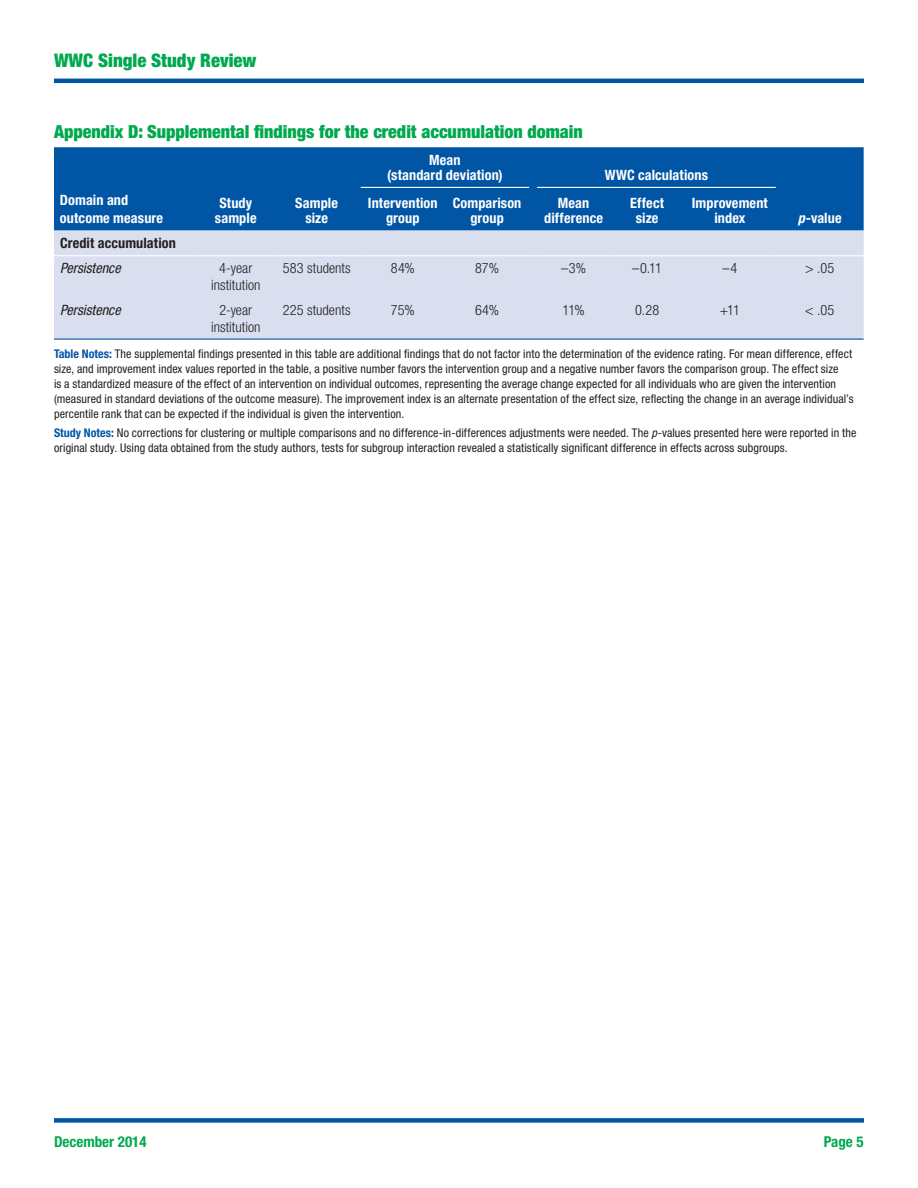
<style>
.page{position:relative;width:918px;height:1188px;background:#fff}
.page>*{position:absolute;margin:0;border:0;box-sizing:border-box;transform-origin:0 0}
.t1{font:900 condensed 18.75px "Helvetica Neue LT Std";color:#00a94e}
.Table_title{font:900 condensed 18px "Helvetica Neue LT Std";color:#00a94e}
.t2{font:700 condensed 15px "Helvetica Neue LT Std";color:#00a94e}
.Table_sub_head-cen{font:700 condensed 14.25px/15px "Helvetica Neue LT Std";letter-spacing:.01em;color:#fff;text-align:center}
.Table_body_text-ce{font:300 condensed 14.25px/16.5px "Helvetica Neue LT Std";letter-spacing:.005em;color:#231f20;text-align:center}
.Table_sub_head_whi{font:700 condensed 14.25px/18px "Helvetica Neue LT Std";letter-spacing:.01em;color:#fff}
.Table_row_head-ita{font:italic condensed 14.25px "Helvetica Neue LT Std";color:#231f20}
.Table_sub_head-bla{font:700 condensed 14.25px "Helvetica Neue LT Std";letter-spacing:.005em;color:#231f20}
.Table_note{font:condensed 12px/15px "Helvetica Neue LT Std";letter-spacing:.01em;color:#231f20}
.s1{font-style:italic}
.s2{font-weight:700;color:#0155a5}
</style>
<div class="page">
<div style="left:54px;top:1118px;width:810px;height:5px;background:#0155a5"></div>
<hr style="left:54px;top:79px;width:810px;height:4px;background:#0155a5">
<div style="left:54px;top:147px;width:810px;height:84px;background:#0155a5"></div>
<div style="left:54px;top:231px;width:810px;height:108px;background:#d9dfef"></div>
<hr style="left:54px;top:255px;width:145px;height:1px;background:#fff">
<hr style="left:199px;top:255px;width:74px;height:1px;background:#fff">
<hr style="left:273px;top:255px;width:88px;height:1px;background:#fff">
<hr style="left:361px;top:255px;width:84px;height:1px;background:#fff">
<hr style="left:445px;top:255px;width:84px;height:1px;background:#fff">
<hr style="left:537px;top:255px;width:73px;height:1px;background:#fff">
<hr style="left:610px;top:255px;width:74px;height:1px;background:#fff">
<hr style="left:684px;top:255px;width:92px;height:1px;background:#fff">
<hr style="left:776px;top:255px;width:88px;height:1px;background:#fff">
<hr style="left:361px;top:187px;width:84px;height:1px;background:#fff">
<hr style="left:445px;top:187px;width:84px;height:1px;background:#fff">
<hr style="left:537px;top:187px;width:73px;height:1px;background:#fff">
<hr style="left:610px;top:187px;width:74px;height:1px;background:#fff">
<hr style="left:684px;top:187px;width:92px;height:1px;background:#fff">
<hr style="left:54px;top:339px;width:145px;height:1px;background:#0155a5">
<hr style="left:199px;top:339px;width:74px;height:1px;background:#0155a5">
<hr style="left:273px;top:339px;width:88px;height:1px;background:#0155a5">
<hr style="left:361px;top:339px;width:84px;height:1px;background:#0155a5">
<hr style="left:445px;top:339px;width:84px;height:1px;background:#0155a5">
<hr style="left:537px;top:339px;width:73px;height:1px;background:#0155a5">
<hr style="left:610px;top:339px;width:74px;height:1px;background:#0155a5">
<hr style="left:684px;top:339px;width:92px;height:1px;background:#0155a5">
<hr style="left:776px;top:339px;width:88px;height:1px;background:#0155a5">
<h1 class="t1" style="left:54px;top:49px;width:204px">WWC Single Study Review</h1>
<p class="Table_title" style="left:54px;top:121px;width:530px">Appendix D: Supplemental findings for the credit accumulation domain</p>
<p class="Table_sub_head-cen" style="left:387px;top:152px;width:117px">Mean<br>(standard deviation)</p>
<p class="Table_sub_head-cen" style="left:605px;top:167px;width:105px">WWC calculations</p>
<p class="Table_sub_head_whi" style="left:60px;top:191px;width:105px">Domain and outcome measure</p>
<p class="Table_sub_head-cen" style="left:215px;top:195px;width:43px">Study sample</p>
<p class="Table_sub_head-cen" style="left:295px;top:195px;width:44px">Sample size</p>
<p class="Table_sub_head-cen" style="left:368px;top:195px;width:71px">Intervention group</p>
<p class="Table_sub_head-cen" style="left:453px;top:195px;width:70px">Comparison group</p>
<p class="Table_sub_head-cen" style="left:544px;top:195px;width:60px">Mean difference</p>
<p class="Table_sub_head-cen" style="left:630px;top:195px;width:35px">Effect size</p>
<p class="Table_sub_head-cen" style="left:692px;top:195px;width:77px">Improvement index</p>
<p class="Table_sub_head-cen" style="left:798px;top:210px;width:45px"><span class="s1">p</span>-value</p>
<p class="Table_sub_head-bla" style="left:60px;top:235px;width:117px">Credit accumulation</p>
<p class="Table_row_head-ita" style="left:60px;top:260px;width:62px">Persistence</p>
<p class="Table_body_text-ce" style="left:211px;top:260px;width:51px">4-year institution</p>
<p class="Table_body_text-ce" style="left:283px;top:260px;width:70px">583 students</p>
<p class="Table_body_text-ce" style="left:391px;top:260px;width:25px">84%</p>
<p class="Table_body_text-ce" style="left:475px;top:260px;width:26px">87%</p>
<p class="Table_body_text-ce" style="left:561px;top:260px;width:26px">–3%</p>
<p class="Table_body_text-ce" style="left:632px;top:260px;width:31px">–0.11</p>
<p class="Table_body_text-ce" style="left:723px;top:260px;width:16px">–4</p>
<p class="Table_body_text-ce" style="left:805px;top:260px;width:31px">&gt; .05</p>
<p class="Table_row_head-ita" style="left:60px;top:302px;width:62px">Persistence</p>
<p class="Table_body_text-ce" style="left:211px;top:302px;width:51px">2-year institution</p>
<p class="Table_body_text-ce" style="left:283px;top:302px;width:69px">225 students</p>
<p class="Table_body_text-ce" style="left:391px;top:302px;width:25px">75%</p>
<p class="Table_body_text-ce" style="left:475px;top:302px;width:26px">64%</p>
<p class="Table_body_text-ce" style="left:563px;top:302px;width:24px">11%</p>
<p class="Table_body_text-ce" style="left:635px;top:302px;width:26px">0.28</p>
<p class="Table_body_text-ce" style="left:720px;top:302px;width:22px">+11</p>
<p class="Table_body_text-ce" style="left:805px;top:302px;width:31px">&lt; .05</p>
<p class="Table_note" style="left:54px;top:346px;width:801px"><span class="s2">Table Notes:</span> The supplemental findings presented in this table are additional findings that do not factor into the determination of the evidence rating. For mean difference, effect size, and improvement index values reported in the table, a positive number favors the intervention group and a negative number favors the comparison group. The effect size<br>is a standardized measure of the effect of an intervention on individual outcomes, representing the average change expected for all individuals who are given the intervention (measured in standard deviations of the outcome measure). The improvement index is an alternate presentation of the effect size, reflecting the change in an average individual’s percentile rank that can be expected if the individual is given the intervention.</p>
<p class="Table_note" style="left:54px;top:425px;width:804px"><span class="s2">Study Notes:</span> No corrections for clustering or multiple comparisons and no difference-in-differences adjustments were needed. The <span class="s1">p</span>-values presented here were reported in the original study. Using data obtained from the study authors, tests for subgroup interaction revealed a statistically significant difference in effects across subgroups.</p>
<p class="t2" style="left:54px;top:1132px;width:94px">December 2014</p>
<p class="t2" style="left:824px;top:1132px;width:41px">Page 5</p>
</div>
